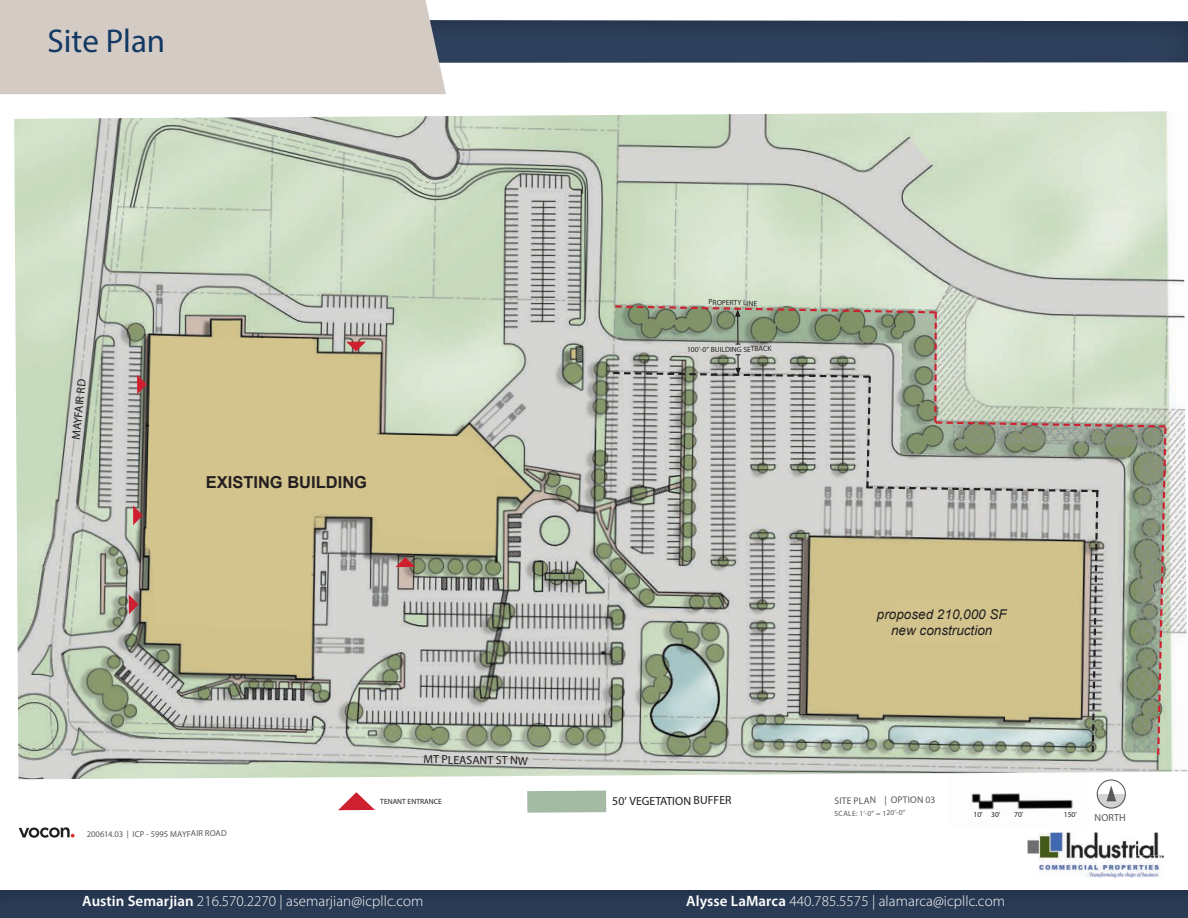
<style>
.page{position:relative;width:1188px;height:918px;background:#fff}
.page>*{position:absolute;margin:0;border:0;box-sizing:border-box;transform-origin:0 0}
.t1{font:33px "Myriad Pro";color:#123963}
.t2{font:700 16.5px "Arial";color:#231f20}
.t3{font:300 15px "Myriad Pro";letter-spacing:.005em;color:#fff}
.t4{font:italic 13.5px/16.2px "Arial";color:#231f20;text-align:center}
.t5{font:900 11.85px/15.1px "Avenir LT";letter-spacing:-.01em;color:#231f20;text-align:center}
.t6{font:300 10.2px "Post Grotesk";color:#57585a}
.t7{font:300 9.75px "Post Grotesk";color:#57585a}
.t8{font:300 8.7px "Post Grotesk";letter-spacing:-.005em;color:#57585a}
.t9{font:900 7.5px "Avenir LT";letter-spacing:-.01em;color:#231f20}
.t10{font:300 7.5px "Post Grotesk";letter-spacing:.035em;color:#57585a}
.t11{font:500 7.5px "Avenir LT";letter-spacing:-.01em;color:#231f20}
.s1{font-weight:500}
.s2{font-family:"Myriad Devanagari";font-weight:600}
</style>
<div class="page">
<svg style="left:19px;top:827px;width:56px;height:11px"></svg>
<svg style="left:1097px;top:779px;width:29px;height:30px"></svg>
<img style="left:971px;top:793px;width:102px;height:17px">
<img style="left:14px;top:111px;width:1173px;height:668px">
<svg style="left:527px;top:790px;width:80px;height:23px;background:#abbfaa"></svg>
<svg style="left:137px;top:375px;width:8px;height:19px"></svg>
<svg style="left:133px;top:505px;width:10px;height:20px"></svg>
<svg style="left:611px;top:304px;width:557px;height:453px;background:#b6b8a6"></svg>
<svg style="left:338px;top:792px;width:37px;height:18px"></svg>
<svg style="left:129px;top:595px;width:10px;height:19px"></svg>
<svg style="left:145px;top:337px;width:372px;height:294px;background:#c7bf96"></svg>
<div style="left:896px;top:599px;width:104px;height:43px;background:#d3c48d"></div>
<div style="left:896px;top:599px;width:105px;height:44px;border:2px solid #d3c48d"></div>
<img style="left:446px;top:20px;width:742px;height:43px">
<div style="left:0;top:0;width:446px;height:94px;background:#d4cbc5"></div>
<div style="left:0;top:891px;width:1188px;height:27px;background:#293a54"></div>
<img style="left:1028px;top:832px;width:136px;height:46px">
<img style="left:1136px;top:832px;width:28px;height:23px">
<h1 class="t1" style="left:48px;top:21px;width:119px">Site Plan</h1>
<p class="t5" style="left:68px;top:439px;width:62px;rotate:-84deg">MAYFAIR RD</p>
<p class="t2" style="left:206px;top:471px;width:163px">EXISTING BUILDING</p>
<p class="t9" style="left:709px;top:297px;width:50px;rotate:2deg">PROPERTY LINE</p>
<p class="t9" style="left:687px;top:345px;width:86px">100’-0” BUILDING SETBACK</p>
<p class="t5" style="left:908px;top:606px;width:65px">BUILDING 01<br>113,800 SF</p>
<p class="t4" style="left:877px;top:606px;width:131px">proposed 210,000 SF new construction</p>
<p class="t8" style="left:87px;top:828px;width:142px">200614.03 | ICP - 5995 MAYFAIR ROAD</p>
<p class="t5" style="left:424px;top:751px;width:106px;rotate:1deg">MT PLEASANT ST NW</p>
<p class="t9" style="left:380px;top:797px;width:63px">TENANT ENTRANCE</p>
<p class="t5" style="left:612px;top:793px;width:121px">50’ VEGETATION BUFFER</p>
<p class="t7" style="left:835px;top:794px;width:102px"><span class="s1">SITE PLAN</span> | OPTION 03</p>
<p class="t10" style="left:835px;top:808px;width:72px">SCALE: 1’-0” = 120’-0”</p>
<p class="t11" style="left:1014px;top:810px;width:11px">70’</p>
<p class="t11" style="left:991px;top:810px;width:11px">30’</p>
<p class="t11" style="left:974px;top:810px;width:11px">10’</p>
<p class="t11" style="left:1064px;top:810px;width:15px">150’</p>
<p class="t6" style="left:1095px;top:811px;width:33px">NORTH</p>
<p class="t3" style="left:82px;top:892px;width:343px"><span class="s2">Austin Semarjian</span> 216.570.2270 | asemarjian@icpllc.com</p>
<p class="t3" style="left:686px;top:892px;width:320px"><span class="s2">Alysse LaMarca</span> 440.785.5575 | alamarca@icpllc.com</p>
</div>
